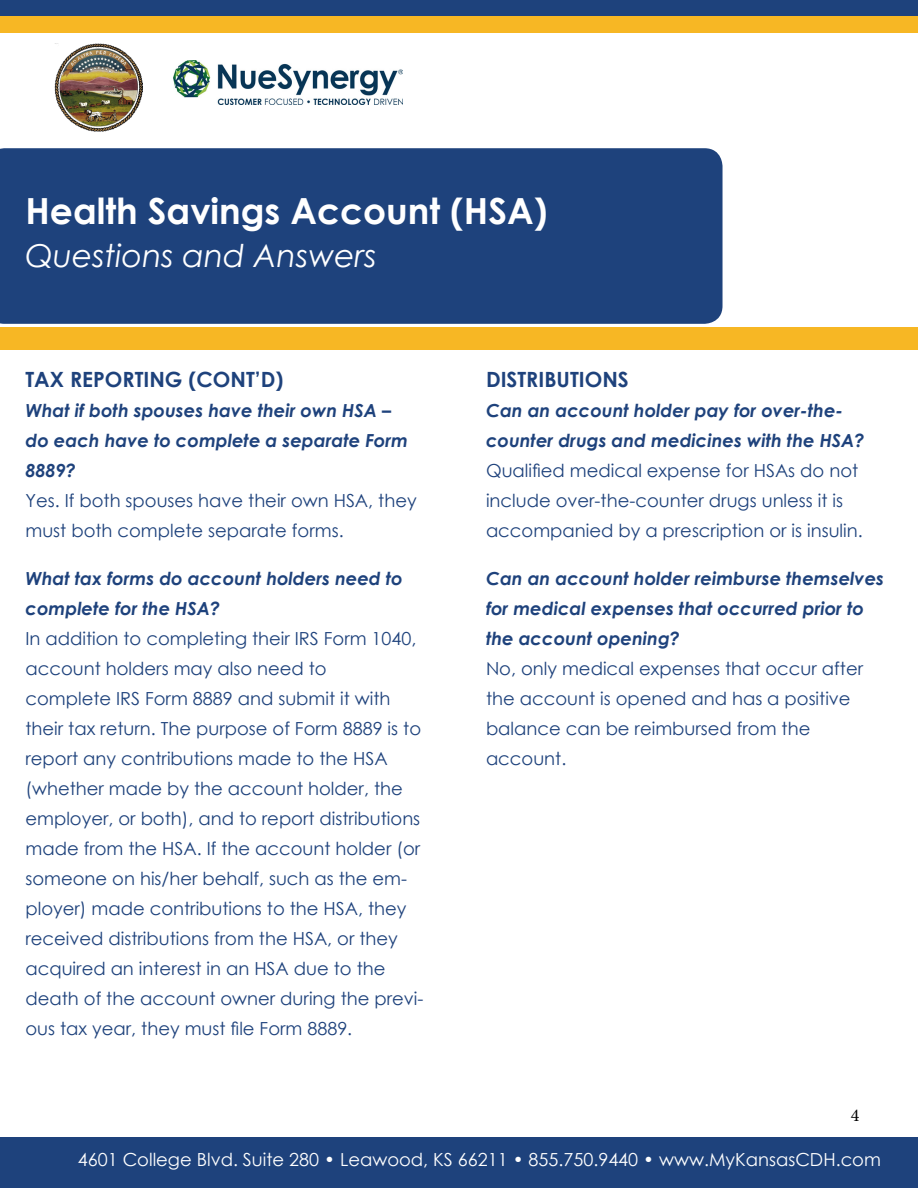
<style>
.page{position:relative;width:918px;height:1188px;background:#fff}
.page>*{position:absolute;margin:0;border:0;box-sizing:border-box;transform-origin:0 0}
.t1{font:700 36px "Century Gothic";color:#fff}
.t2{font:italic 31.5px "Century Gothic";color:#fff}
.t3{font:700 21px "Century Gothic";color:#1e427c}
.t4{font:18px/30px "Century Gothic";color:#1e427c}
.t5{font:italic 700 18px/30px "Century Gothic";color:#1e427c}
.t6{font:18px "Century Gothic";color:#fff}
.t7{font:18px "Minion Pro";color:#000}
</style>
<div class="page">
<div style="left:0;top:0;width:918px;height:16px;background:#1e427c"></div>
<div style="left:0;top:148px;width:723px;height:176px;background:#1e427c"></div>
<div style="left:0;top:16px;width:918px;height:17px;background:#f7b724"></div>
<div style="left:0;top:1138px;width:918px;height:50px;background:#1e427c"></div>
<div style="left:0;top:327px;width:918px;height:23px;background:#f7b724"></div>
<img style="left:174px;top:60px;width:229px;height:44px">
<img style="left:54px;top:43px;width:89px;height:89px">
<h1 class="t1" style="left:26px;top:184px;width:524px">Health Savings Account (HSA)</h1>
<h2 class="t2" style="left:26px;top:234px;width:353px">Questions and Answers</h2>
<p class="t3" style="left:26px;top:364px;width:259px">TAX REPORTING (CONT’D)</p>
<p class="t5" style="left:26px;top:395px;width:384px">What if both spouses have their own HSA – do each have to complete a separate Form<br>8889?</p>
<p class="t4" style="left:26px;top:486px;width:393px">Yes. If both spouses have their own HSA, they must both complete separate forms.</p>
<p class="t5" style="left:26px;top:563px;width:379px">What tax forms do account holders need to complete for the HSA?</p>
<p class="t4" style="left:26px;top:624px;width:399px">In addition to completing their IRS Form 1040, account holders may also need to<br>complete IRS Form 8889 and submit it with their tax return. The purpose of Form 8889 is to report any contributions made to the HSA (whether made by the account holder, the employer, or both), and to report distributions made from the HSA. If the account holder (or someone on his/her behalf, such as the em&shy;ployer) made contributions to the HSA, they received distributions from the HSA, or they acquired an interest in an HSA due to the death of the account owner during the previ&shy;ous tax year, they must file Form 8889.</p>
<p class="t3" style="left:486px;top:364px;width:144px">DISTRIBUTIONS</p>
<p class="t5" style="left:486px;top:395px;width:380px">Can an account holder pay for over-the&shy;counter drugs and medicines with the HSA?</p>
<p class="t4" style="left:486px;top:456px;width:378px">Qualified medical expense for HSAs do not include over-the-counter drugs unless it is accompanied by a prescription or is insulin.</p>
<p class="t5" style="left:486px;top:563px;width:400px">Can an account holder reimburse themselves for medical expenses that occurred prior to the account opening?</p>
<p class="t4" style="left:486px;top:654px;width:379px">No, only medical expenses that occur after the account is opened and has a positive balance can be reimbursed from the account.</p>
<p class="t7" style="left:851px;top:1103px;width:10px">4</p>
<p class="t6" style="left:78px;top:1147px;width:805px">4601 College Blvd. Suite 280 • Leawood, KS 66211 • 855.750.9440 • www.MyKansasCDH.com</p>
</div>
